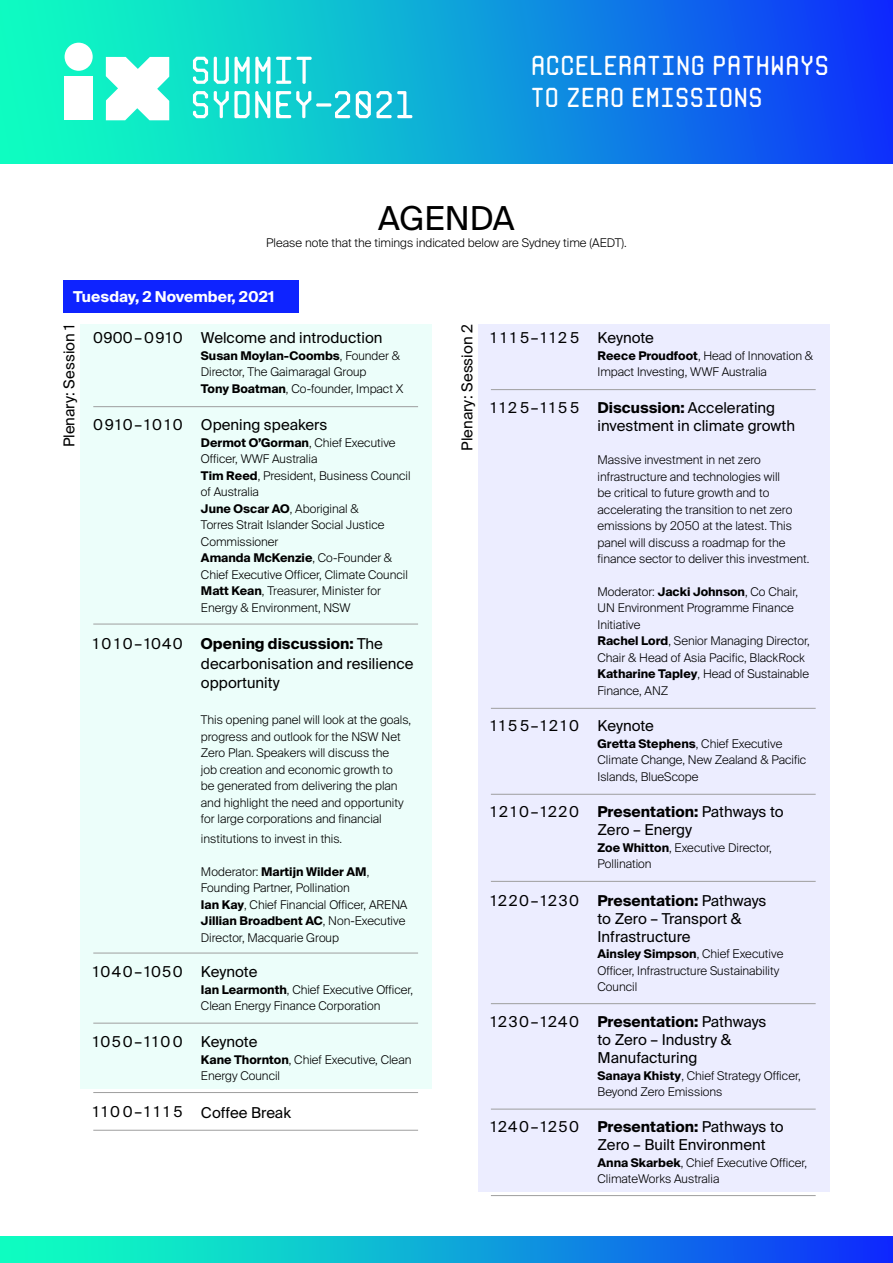
<style>
.page{position:relative;width:893px;height:1263px;background:#fff}
.page>*{position:absolute;margin:0;border:0;box-sizing:border-box;transform-origin:0 0}
.t1{font:33px "Suisse Intl";color:#000}
.t2{font:27.3px/31.8px "Monorama";color:#fff}
.t3{font:15px/18px "Suisse Intl";color:#000}
.t4{font:15px "Suisse Intl";letter-spacing:.135em;color:#000}
.t5{font:700 15px "Suisse Intl";color:#fff}
.t6{font:15px "Suisse Intl";letter-spacing:.115em;color:#000}
.t7{font:15px "Suisse Intl";letter-spacing:.045em;color:#000}
.t8{font:15px "Suisse Intl";letter-spacing:.095em;color:#000}
.t9{font:15px "Suisse Intl";letter-spacing:.235em;color:#000}
.t10{font:15px "Suisse Intl";letter-spacing:.2em;color:#000}
.t11{font:15px "Suisse Intl";letter-spacing:.19em;color:#000}
.t12{font:15px "Suisse Intl";letter-spacing:.15em;color:#000}
.t13{font:15px "Suisse Intl";letter-spacing:.11em;color:#000}
.t14{font:15px "Suisse Intl";letter-spacing:.245em;color:#000}
.t15{font:300 12px/16.5px "Suisse Intl";color:#000}
.s1{font-weight:700}
</style>
<div class="page">
<div style="left:478px;top:324px;width:352px;height:867px;background:#ecedff"></div>
<div style="left:80px;top:324px;width:352px;height:765px;background:#ecfefa"></div>
<div style="left:0;top:1236px;width:893px;height:27px;background:linear-gradient(to right,#0effbb,#0e33fb)"></div>
<div style="left:0;top:0;width:893px;height:163px;background:linear-gradient(to right,#0fffbd,#0e36f9)"></div>
<div style="left:65px;top:76px;width:28px;height:44px;background:#fff"></div>
<svg style="left:106px;top:57px;width:63px;height:63px"></svg>
<div style="left:65px;top:43px;width:28px;height:28px;background:#fff;border-radius:50%"></div>
<svg style="left:193px;top:91px;width:219px;height:27px"></svg>
<svg style="left:193px;top:57px;width:119px;height:27px"></svg>
<div style="left:63px;top:280px;width:235px;height:33px;background:#0e23ff"></div>
<hr style="left:93px;top:406px;width:325px;height:1px;background:#9e9e9e">
<hr style="left:93px;top:624px;width:325px;height:1px;background:#9e9e9e">
<hr style="left:93px;top:953px;width:325px;height:1px;background:#9e9e9e">
<hr style="left:93px;top:1023px;width:325px;height:1px;background:#9e9e9e">
<hr style="left:93px;top:1092px;width:325px;height:1px;background:#9e9e9e">
<hr style="left:93px;top:1130px;width:325px;height:1px;background:#9e9e9e">
<hr style="left:491px;top:389px;width:325px;height:1px;background:#9e9e9e">
<hr style="left:491px;top:708px;width:325px;height:1px;background:#9e9e9e">
<hr style="left:491px;top:794px;width:325px;height:1px;background:#9e9e9e">
<hr style="left:491px;top:881px;width:325px;height:1px;background:#9e9e9e">
<hr style="left:491px;top:1003px;width:325px;height:1px;background:#9e9e9e">
<hr style="left:491px;top:1109px;width:325px;height:1px;background:#9e9e9e">
<hr style="left:491px;top:1195px;width:325px;height:1px;background:#9e9e9e">
<h2 class="t2" style="left:531px;top:48px;width:300px">ACCELERATING PATHWAYS<br>TO ZERO EMISSIONS</h2>
<h1 class="t1" style="left:378px;top:199px;width:138px">AGENDA</h1>
<p class="t15" style="left:266px;top:234px;width:362px">Please note that the timings indicated below are Sydney time (AEDT).</p>
<p class="t5" style="left:73px;top:288px;width:202px">Tuesday, 2 November, 2021</p>
<p class="t3" style="left:60px;top:447px;width:125px;rotate:-90deg">Plenary: Session 1</p>
<p class="t3" style="left:458px;top:451px;width:128px;rotate:-90deg">Plenary: Session 2</p>
<p class="t7" style="left:93px;top:329px;width:91px">0900–0910</p>
<p class="t3" style="left:201px;top:329px;width:183px">Welcome and introduction</p>
<p class="t15" style="left:201px;top:347px;width:204px"><span class="s1">Susan Moylan-Coombs</span>, Founder &amp;<br>Director, The Gaimaragal Group<br><span class="s1">Tony Boatman</span>, Co-founder, Impact X</p>
<p class="t3" style="left:201px;top:416px;width:128px">Opening speakers</p>
<p class="t15" style="left:201px;top:434px;width:211px"><span class="s1">Dermot O’Gorman</span>, Chief Executive<br>Officer, WWF Australia<br><span class="s1">Tim Reed</span>, President, Business Council of Australia<br><span class="s1">June Oscar AO</span>, Aboriginal &amp;<br>Torres Strait Islander Social Justice<br>Commissioner<br><span class="s1">Amanda McKenzie</span>, Co-Founder &amp;<br>Chief Executive Officer, Climate Council<br><span class="s1">Matt Kean</span>, Treasurer, Minister for<br>Energy &amp; Environment, NSW</p>
<p class="t3" style="left:201px;top:634px;width:214px;line-height:19.5px"><span class="s1">Opening discussion:</span> The decarbonisation and resilience opportunity</p>
<p class="t15" style="left:201px;top:712px;width:212px">This opening panel will look at the goals, progress and outlook for the NSW Net Zero Plan. Speakers will discuss the<br>job creation and economic growth to<br>be generated from delivering the plan and highlight the need and opportunity for large corporations and financial</p>
<p class="t15" style="left:201px;top:830px;width:143px">institutions to invest in this.</p>
<p class="t15" style="left:201px;top:863px;width:208px">Moderator: <span class="s1">Martijn Wilder AM</span>, Founding Partner, Pollination<br><span class="s1">Ian Kay</span>, Chief Financial Officer, ARENA <span class="s1">Jillian Broadbent AC</span>, Non-Executive Director, Macquarie Group</p>
<p class="t4" style="left:93px;top:416px;width:91px">0910–1010</p>
<p class="t4" style="left:93px;top:635px;width:91px">1010–1040</p>
<p class="t8" style="left:93px;top:963px;width:91px">1040–1050</p>
<p class="t3" style="left:201px;top:963px;width:58px">Keynote</p>
<p class="t15" style="left:201px;top:981px;width:214px"><span class="s1">Ian Learmonth</span>, Chief Executive Officer,<br>Clean Energy Finance Corporation</p>
<p class="t4" style="left:93px;top:1033px;width:91px">1050 –1100</p>
<p class="t3" style="left:201px;top:1033px;width:58px">Keynote</p>
<p class="t15" style="left:201px;top:1051px;width:212px"><span class="s1">Kane Thornton</span>, Chief Executive, Clean<br>Energy Council</p>
<p class="t9" style="left:93px;top:1103px;width:91px">1100–1115</p>
<p class="t3" style="left:201px;top:1103px;width:91px">Coffee Break</p>
<p class="t14" style="left:491px;top:329px;width:90px">1115–1125</p>
<p class="t10" style="left:491px;top:399px;width:90px">1125–1155</p>
<p class="t11" style="left:491px;top:717px;width:90px">1155–1210</p>
<p class="t12" style="left:491px;top:803px;width:90px">1210–1220</p>
<p class="t6" style="left:491px;top:892px;width:90px">1220–1230</p>
<p class="t6" style="left:491px;top:1013px;width:90px">1230–1240</p>
<p class="t13" style="left:491px;top:1118px;width:90px">1240–1250</p>
<p class="t3" style="left:597px;top:329px;width:58px">Keynote</p>
<p class="t15" style="left:597px;top:347px;width:217px"><span class="s1">Reece Proudfoot</span>, Head of Innovation &amp;<br>Impact Investing, WWF Australia</p>
<p class="t3" style="left:597px;top:399px;width:199px"><span class="s1">Discussion:</span> Accelerating investment in climate growth</p>
<p class="t15" style="left:597px;top:452px;width:213px">Massive investment in net zero infrastructure and technologies will<br>be critical to future growth and to accelerating the transition to net zero emissions by 2050 at the latest. This panel will discuss a roadmap for the finance sector to deliver this investment.</p>
<p class="t15" style="left:597px;top:583px;width:214px">Moderator: <span class="s1">Jacki Johnson</span>, Co Chair,<br>UN Environment Programme Finance<br>Initiative<br><span class="s1">Rachel Lord</span>, Senior Managing Director,<br>Chair &amp; Head of Asia Pacific, BlackRock<br><span class="s1">Katharine Tapley</span>, Head of Sustainable<br>Finance, ANZ</p>
<p class="t3" style="left:597px;top:717px;width:58px">Keynote</p>
<p class="t15" style="left:597px;top:735px;width:210px"><span class="s1">Gretta Stephens</span>, Chief Executive<br>Climate Change, New Zealand &amp; Pacific<br>Islands, BlueScope</p>
<p class="t3" style="left:597px;top:803px;width:188px"><span class="s1">Presentation:</span> Pathways to<br>Zero – Energy</p>
<p class="t15" style="left:597px;top:839px;width:176px"><span class="s1">Zoe Whitton</span>, Executive Director,<br>Pollination</p>
<p class="t3" style="left:597px;top:891px;width:170px"><span class="s1">Presentation:</span> Pathways to Zero – Transport &amp;<br>Infrastructure</p>
<p class="t15" style="left:597px;top:946px;width:187px"><span class="s1">Ainsley Simpson</span>, Chief Executive<br>Officer, Infrastructure Sustainability<br>Council</p>
<p class="t3" style="left:597px;top:1013px;width:170px"><span class="s1">Presentation:</span> Pathways to Zero – Industry &amp;<br>Manufacturing</p>
<p class="t15" style="left:597px;top:1067px;width:205px"><span class="s1">Sanaya Khisty</span>, Chief Strategy Officer,<br>Beyond Zero Emissions</p>
<p class="t3" style="left:597px;top:1118px;width:188px"><span class="s1">Presentation:</span> Pathways to<br>Zero – Built Environment</p>
<p class="t15" style="left:597px;top:1154px;width:211px"><span class="s1">Anna Skarbek</span>, Chief Executive Officer,<br>ClimateWorks Australia</p>
</div>
